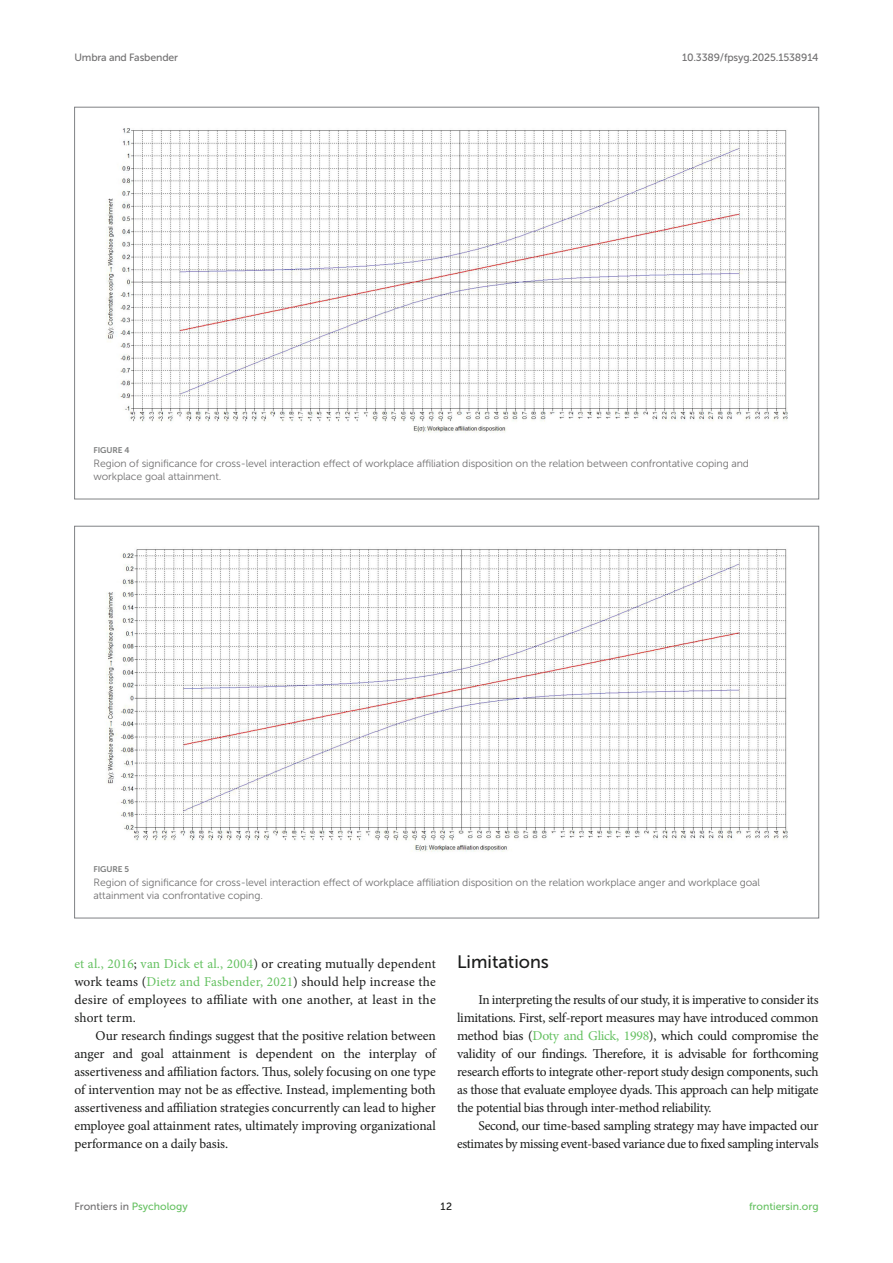
<style>
.page{position:relative;width:893px;height:1263px;background:#fff}
.page>*{position:absolute;margin:0;border:0;box-sizing:border-box;transform-origin:0 0}
.HEAD_2{font:18px "Museo Sans 500";color:#1b1c1b}
.TEXT{font:13.5px/18px "Minion Pro";letter-spacing:-.02em;color:#1b1c1b;text-align:justify}
.FIG_LEG{font:10.5px/13.5px "Museo Sans 300";letter-spacing:-.01em;color:#706f70}
.t1{font:10.5px "Museo Sans 500";letter-spacing:-.015em;color:#706f70}
.t2{font:10.5px "Museo Sans 500";color:#65c161}
.t3{font:10.5px "Museo Sans 500";color:#1b1c1b}
.FIG_HD{font:8.25px "Museo Sans 700";letter-spacing:-.01em;color:#7e7f7f}
.s1{color:#65c161}
</style>
<div class="page">
<img style="left:106px;top:128px;width:682px;height:305px">
<img style="left:106px;top:549px;width:682px;height:303px">
<p class="t1" style="left:74px;top:52px;width:105px">Umbra and Fasbender</p>
<p class="t1" style="left:682px;top:52px;width:138px">10.3389/fpsyg.2025.1538914</p>
<p class="FIG_HD" style="left:94px;top:446px;width:37px">FIGURE 4</p>
<p class="FIG_LEG" style="left:94px;top:456px;width:657px">Region of significance for cross-level interaction effect of workplace affiliation disposition on the relation between confrontative coping and workplace goal attainment.</p>
<p class="FIG_HD" style="left:94px;top:865px;width:37px">FIGURE 5</p>
<p class="FIG_LEG" style="left:94px;top:875px;width:668px">Region of significance for cross-level interaction effect of workplace affiliation disposition on the relation workplace anger and workplace goal attainment via confrontative coping.</p>
<p class="TEXT" style="left:74px;top:955px;width:363px"><span class="s1">et al., 2016</span>; <span class="s1">van Dick et al., 2004</span>) or creating mutually dependent work teams (<span class="s1">Dietz and Fasbender, 2021</span>) should help increase the desire of employees to affiliate with one another, at least in the short term.</p>
<p class="TEXT" style="left:74px;top:1027px;width:363px;text-indent:21px">Our research findings suggest that the positive relation between anger and goal attainment is dependent on the interplay of assertiveness and affiliation factors. Thus, solely focusing on one type of intervention may not be as effective. Instead, implementing both assertiveness and affiliation strategies concurrently can lead to higher employee goal attainment rates, ultimately improving organizational performance on a daily basis.</p>
<p class="HEAD_2" style="left:457px;top:952px;width:93px">Limitations</p>
<p class="TEXT" style="left:457px;top:991px;width:363px;text-indent:21px">In interpreting the results of our study, it is imperative to consider its limitations. First, self-report measures may have introduced common method bias (<span class="s1">Doty and Glick, 1998</span>), which could compromise the validity of our findings. Therefore, it is advisable for forthcoming research efforts to integrate other-report study design components, such as those that evaluate employee dyads. This approach can help mitigate the potential bias through inter-method reliability.</p>
<p class="TEXT" style="left:457px;top:1117px;width:363px;text-align:right">Second, our time-based sampling strategy may have impacted our estimates by missing event-based variance due to fixed sampling intervals</p>
<p class="t1" style="left:74px;top:1200px;width:115px">Frontiers in <span class="s1">Psychology</span></p>
<p class="t3" style="left:441px;top:1200px;width:13px">12</p>
<p class="t2" style="left:749px;top:1200px;width:71px">frontiersin.org</p>
</div>
